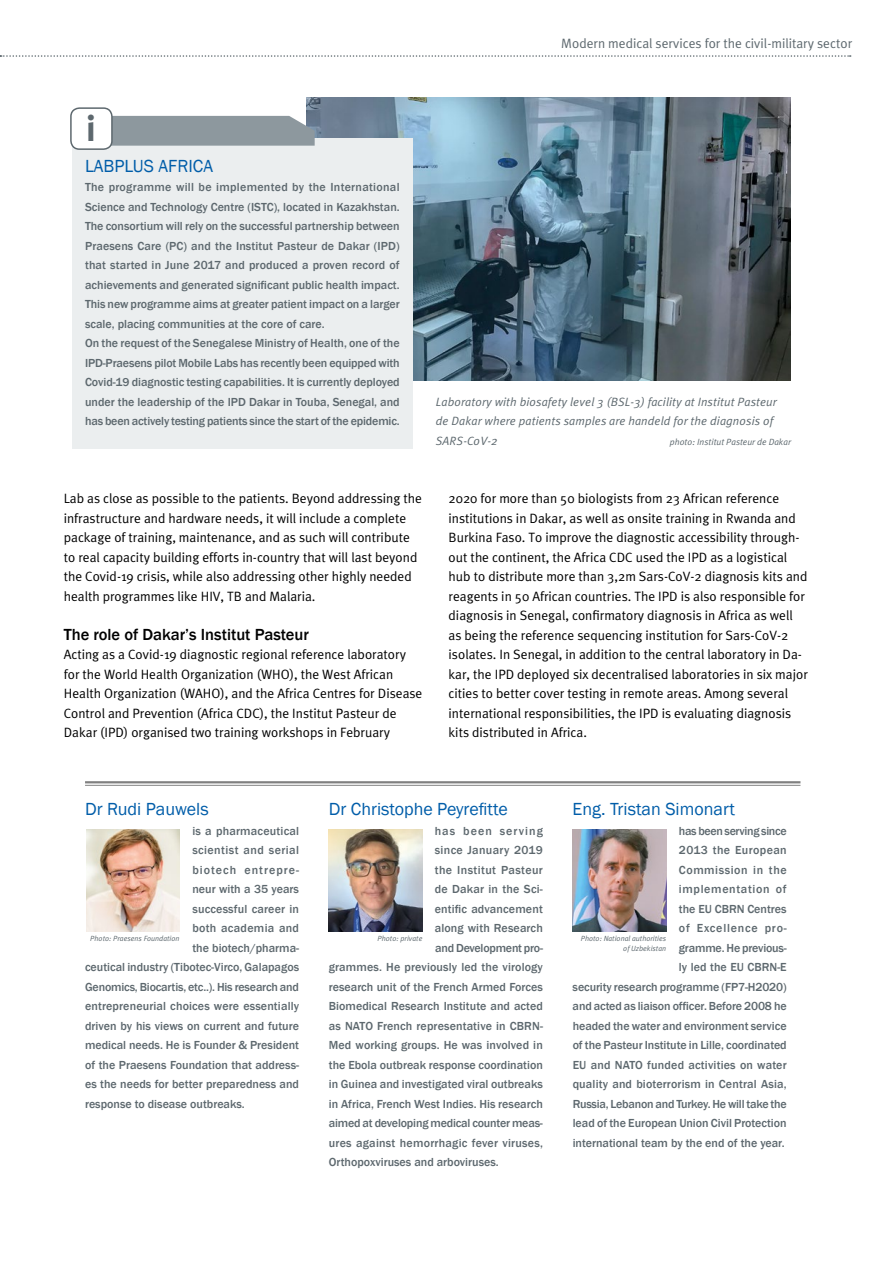
<style>
.page{position:relative;width:893px;height:1263px;background:#fff}
.page>*{position:absolute;margin:0;border:0;box-sizing:border-box;transform-origin:0 0}
.t1{font:700 36px "Meta";color:#5d686e}
.t2{font:18px "Franklin Gothic";color:#005da9}
.t3{font:500 16.5px "Franklin Gothic";color:#000}
.t4{font:13.5px/19.5px "Meta Plus Normal";color:#000}
.t5{font:13.5px "Meta Plus Normal";color:#5d686e}
.t6{font:500 12px/19.5px "Franklin Gothic";color:#5d686e}
.t7{font:italic 12px/19.5px "Meta Plus Normal";letter-spacing:.01em;color:#5d686e}
.t8{font:500 12px "Franklin Gothic";letter-spacing:.02em;color:#5d686e}
.t9{font:500 12px "Franklin Gothic";letter-spacing:.025em;color:#5d686e}
.t10{font:500 12px "Franklin Gothic";letter-spacing:.085em;color:#5d686e}
.t11{font:500 12px "Franklin Gothic";letter-spacing:.035em;color:#5d686e}
.t12{font:500 12px "Franklin Gothic";letter-spacing:.03em;color:#5d686e}
.t13{font:500 12px "Franklin Gothic";letter-spacing:-.02em;color:#5d686e}
.t14{font:italic 9px "Meta Plus Normal";color:#5d686e}
.t15{font:italic 7.5px/10.5px "Meta Plus Normal";color:#5d686e;text-align:right}
</style>
<div class="page">
<img style="left:306px;top:98px;width:485px;height:283px">
<div style="left:72px;top:139px;width:340px;height:310px;background:#ebeeef"></div>
<div style="left:112px;top:116px;width:203px;height:30px;background:#8d989e"></div>
<div style="left:71px;top:108px;width:41px;height:41px;background:#fff;border-radius:9px"></div>
<div style="left:70px;top:107px;width:43px;height:43px;border:2px solid #5d686e;border-radius:9px"></div>
<svg style="left:0;top:55px;width:851px;height:2px"></svg>
<img style="left:86px;top:829px;width:94px;height:102px">
<img style="left:328px;top:829px;width:94px;height:102px">
<img style="left:573px;top:829px;width:93px;height:102px">
<hr style="left:85px;top:781px;width:715px;height:2px;background:#000">
<hr style="left:85px;top:785px;width:715px;height:1px;background:#000">
<p class="t5" style="left:561px;top:35px;width:292px">Modern medical services for the civil-military sector</p>
<h1 class="t1" style="left:86px;top:108px;width:10px">i</h1>
<h2 class="t2" style="left:85px;top:154px;width:129px">LABPLUS AFRICA</h2>
<p class="t6" style="left:85px;top:177px;width:316px">The programme will be implemented by the International Science and Technology Centre (ISTC), located in Kazakhstan.<br>The consortium will rely on the successful partnership between Praesens Care (PC) and the Institut Pasteur de Dakar (IPD) that started in June 2017 and produced a proven record of achievements and generated significant public health impact.<br>This new programme aims at greater patient impact on a larger scale, placing communities at the core of care.<br>On the request of the Senegalese Ministry of Health, one of the IPD-Praesens pilot Mobile Labs has recently been equipped with Covid-19 diagnostic testing capabilities. It is currently deployed under the leadership of the IPD Dakar in Touba, Senegal, and has been actively testing patients since the start of the epidemic.</p>
<p class="t7" style="left:436px;top:391px;width:342px">Laboratory with biosafety level 3 (BSL-3) facility at Institut Pasteur de Dakar where patients samples are handeld for the diagnosis of<br>SARS-CoV-2</p>
<p class="t14" style="left:670px;top:436px;width:123px">photo: Institut Pasteur de Dakar</p>
<p class="t4" style="left:64px;top:488px;width:360px">Lab as close as possible to the patients. Beyond addressing the infrastructure and hardware needs, it will include a complete package of training, maintenance, and as such will contribute to real capacity building efforts in-country that will last beyond the Covid-19 crisis, while also addressing other highly needed health programmes like HIV, TB and Malaria.</p>
<h3 class="t3" style="left:64px;top:624px;width:247px">The role of Dakar’s Institut Pasteur</h3>
<p class="t4" style="left:64px;top:644px;width:360px">Acting as a Covid-19 diagnostic regional reference laboratory for the World Health Organization (WHO), the West African Health Organization (WAHO), and the Africa Centres for Disease Control and Prevention (Africa CDC), the Institut Pasteur de Dakar (IPD) organised two training workshops in February</p>
<p class="t4" style="left:449px;top:488px;width:361px">2020 for more than 50 biologists from 23 African reference institutions in Dakar, as well as onsite training in Rwanda and Burkina Faso. To improve the diagnostic accessibility through&shy;out the continent, the Africa CDC used the IPD as a logistical hub to distribute more than 3,2m Sars-CoV-2 diagnosis kits and reagents in 50 African countries. The IPD is also responsible for diagnosis in Senegal, confirmatory diagnosis in Africa as well as being the reference sequencing institution for Sars-CoV-2 isolates. In Senegal, in addition to the central laboratory in Da&shy;kar, the IPD deployed six decentralised laboratories in six major cities to better cover testing in remote areas. Among several international responsibilities, the IPD is evaluating diagnosis kits distributed in Africa.</p>
<h2 class="t2" style="left:329px;top:798px;width:180px">Dr Christophe Peyrefitte</h2>
<p class="t10" style="left:435px;top:823px;width:110px">has been serving</p>
<p class="t9" style="left:435px;top:843px;width:110px">since January 2019</p>
<p class="t12" style="left:435px;top:862px;width:110px">the Institut Pasteur</p>
<p class="t8" style="left:435px;top:882px;width:110px">de Dakar in the Sci-</p>
<p class="t6" style="left:435px;top:899px;width:110px">entific advancement</p>
<p class="t6" style="left:435px;top:918px;width:110px">along with Research</p>
<p class="t13" style="left:435px;top:940px;width:109px">and Development pro-</p>
<p class="t6" style="left:329px;top:957px;width:216px">grammes. He previously led the virology</p>
<p class="t6" style="left:329px;top:977px;width:216px">research unit of the French Armed Forces</p>
<p class="t6" style="left:329px;top:996px;width:216px">Biomedical Research Institute and acted</p>
<p class="t6" style="left:329px;top:1016px;width:216px">as NATO French representative in CBRN-</p>
<p class="t6" style="left:329px;top:1035px;width:215px">Med working groups. He was involved in</p>
<p class="t6" style="left:329px;top:1055px;width:216px">the Ebola outbreak response coordination</p>
<p class="t6" style="left:329px;top:1074px;width:216px">in Guinea and investigated viral outbreaks</p>
<p class="t6" style="left:329px;top:1094px;width:216px">in Africa, French West Indies. His research</p>
<p class="t6" style="left:329px;top:1113px;width:216px">aimed at developing medical counter meas-</p>
<p class="t8" style="left:329px;top:1135px;width:216px">ures against hemorrhagic fever viruses,</p>
<p class="t6" style="left:329px;top:1152px;width:171px">Orthopoxviruses and arboviruses.</p>
<h2 class="t2" style="left:573px;top:798px;width:164px">Eng. Tristan Simonart</h2>
<p class="t6" style="left:573px;top:821px;width:216px;text-align:right">has been serving since<br>2013 the European<br>Commission in the<br>implementation of<br>the EU CBRN Centres<br>of Excellence pro-<br>gramme. He previous-<br>ly led the EU CBRN-E<br>security research programme (FP7-H2020) and acted as liaison officer. Before 2008 he headed the water and environment service of the Pasteur Institute in Lille, coordinated<br>EU and NATO funded activities on water quality and bioterrorism in Central Asia,<br>Russia, Lebanon and Turkey. He will take the lead of the European Union Civil Protection international team by the end of the year.</p>
<h2 class="t2" style="left:85px;top:798px;width:125px">Dr Rudi Pauwels</h2>
<p class="t6" style="left:192px;top:821px;width:108px">is a pharmaceutical</p>
<p class="t11" style="left:192px;top:843px;width:108px">scientist and serial</p>
<p class="t10" style="left:192px;top:862px;width:108px">biotech entrepre-</p>
<p class="t6" style="left:192px;top:879px;width:108px">neur with a 35 years</p>
<p class="t6" style="left:192px;top:899px;width:108px">successful career in</p>
<p class="t9" style="left:192px;top:921px;width:108px">both academia and</p>
<p class="t6" style="left:192px;top:938px;width:108px">the biotech/pharma-</p>
<p class="t6" style="left:85px;top:957px;width:216px">ceutical industry (Tibotec-Virco, Galapagos</p>
<p class="t6" style="left:85px;top:977px;width:216px">Genomics, Biocartis, etc..). His research and</p>
<p class="t6" style="left:85px;top:996px;width:216px">entrepreneurial choices were essentially</p>
<p class="t6" style="left:85px;top:1016px;width:215px">driven by his views on current and future</p>
<p class="t6" style="left:85px;top:1035px;width:216px">medical needs. He is Founder &amp; President</p>
<p class="t6" style="left:85px;top:1055px;width:216px">of the Praesens Foundation that address-</p>
<p class="t6" style="left:85px;top:1074px;width:216px">es the needs for better preparedness and</p>
<p class="t6" style="left:85px;top:1094px;width:161px">response to disease outbreaks.</p>
<p class="t15" style="left:90px;top:933px;width:91px">Photo: Praesens Foundation</p>
<p class="t15" style="left:377px;top:933px;width:46px">Photo: private</p>
<p class="t15" style="left:581px;top:933px;width:87px">Photo: National authorities of Uzbekistan</p>
</div>
